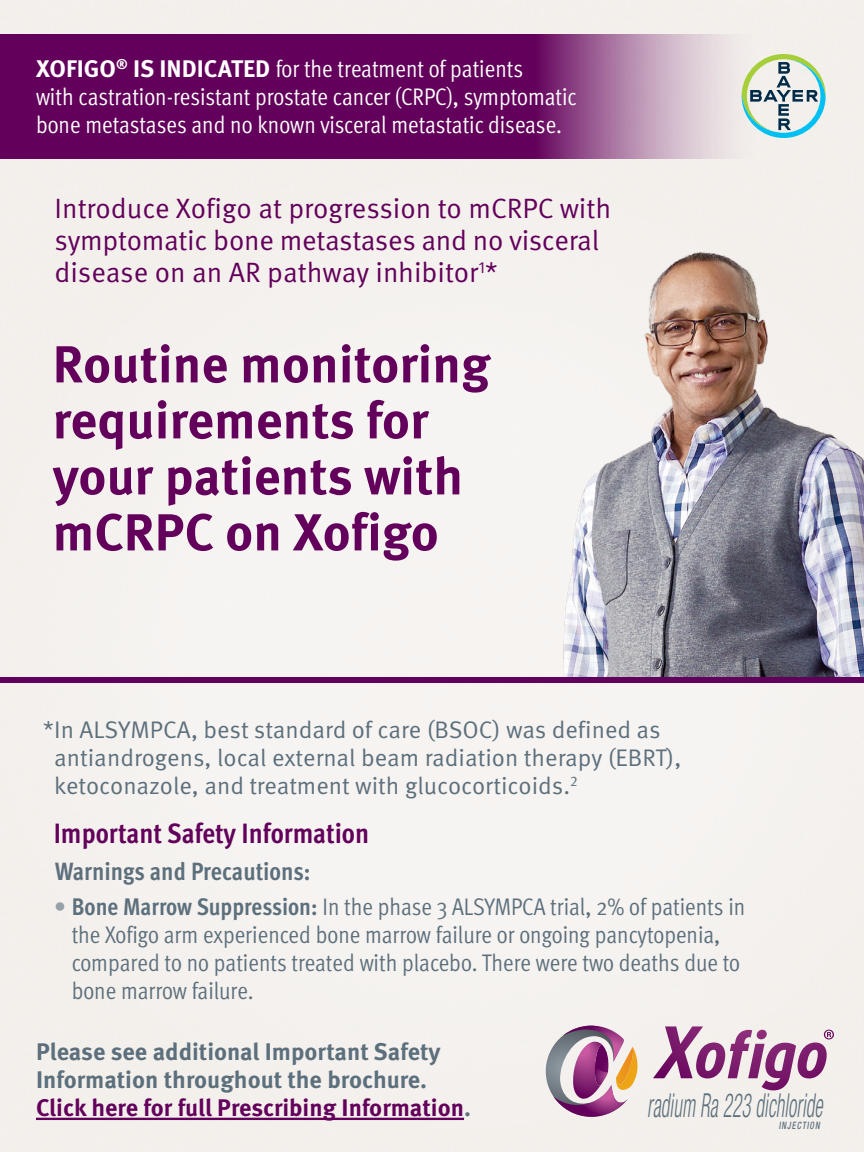
<style>
.page{position:relative;width:864px;height:1152px;background:#f4f1ee}
.page>*{position:absolute;margin:0;border:0;box-sizing:border-box;transform-origin:0 0}
.t1{font:700 52px/56px "Meta Pro";color:#63005b}
.t2{font:italic 300 condensed 33.2px "Helvetica Neue LT Std";letter-spacing:.01em;color:#5c6f7c;scale:.58 1}
.t3{font:28px/32px "Meta Pro Norm";letter-spacing:-.01em;color:#63005b}
.t4{font:700 condensed 28px "Meta Pro";color:#63005b}
.t5{font:700 condensed 25px "Meta Pro";color:#5c6f7c}
.t6{font:24px/28px "Meta Pro Cond Norm";color:#5c6f7c}
.t7{font:24px/28px "Meta Pro Cond Norm";letter-spacing:-.005em;color:#fff}
.t8{font:24px/28px "Meta Pro Norm";color:#5c6f7c}
.t9{font:700 24px/28px "Meta Pro";color:#5c6f7c}
.t10{font:italic 500 condensed 10.2px "Helvetica Neue LT Std";letter-spacing:.13em;color:#5c6f7c;scale:.79 1}
.s1{font-family:"Meta Pro";font-weight:700}
.s2{font-family:"Meta Pro Norm";color:#95a0a9}
.s3{font-family:"Meta Pro";font-weight:700;font-stretch:condensed}
.s4{color:#63005b}
</style>
<div class="page">
<svg style="left:0;top:34px;width:784px;height:124px;fill:#63005b"></svg>
<svg style="left:742px;top:54px;width:84px;height:84px"></svg>
<svg style="left:546px;top:1026px;width:92px;height:91px"></svg>
<svg style="left:653px;top:1026px;width:181px;height:64px"></svg>
<img style="left:547px;top:222px;width:317px;height:455px">
<div style="left:0;top:677px;width:864px;height:6px;background:#63005b"></div>
<hr style="left:36px;top:1118px;width:428px;height:2px;background:#63005b">
<p class="t7" style="left:36px;top:53px;width:542px"><span class="s1">XOFIGO</span><sup>®</sup> <span class="s1">IS INDICATED</span> for the treatment of patients<br>with castration-resistant prostate cancer (CRPC), symptomatic bone metastases and no known visceral metastatic disease.</p>
<p class="t3" style="left:55px;top:191px;width:558px">Introduce Xofigo at progression to mCRPC with symptomatic bone metastases and no visceral disease on an AR pathway inhibitor<sup>1</sup>*</p>
<h1 class="t1" style="left:53px;top:333px;width:439px">Routine monitoring requirements for your patients with mCRPC on Xofigo</h1>
<p class="t8" style="left:54px;top:714px;width:629px;text-indent:-11px">*In ALSYMPCA, best standard of care (BSOC) was defined as antiandrogens, local external beam radiation therapy (EBRT), ketoconazole, and treatment with glucocorticoids.<sup>2</sup></p>
<p class="t4" style="left:54px;top:812px;width:317px">Important Safety Information</p>
<p class="t5" style="left:55px;top:852px;width:257px">Warnings and Precautions:</p>
<p class="t6" style="left:72px;top:892px;width:675px;text-indent:-18px"><span class="s2">•</span> <span class="s3">Bone Marrow Suppression:</span> In the phase 3 ALSYMPCA trial, 2% of patients in the Xofigo arm experienced bone marrow failure or ongoing pancytopenia, compared to no patients treated with placebo. There were two deaths due to bone marrow failure.</p>
<p class="t9" style="left:36px;top:1036px;width:436px">Please see additional Important Safety<br>Information throughout the brochure.<br><span class="s4">Click here for full Prescribing Information</span>.</p>
<h2 class="t2" style="left:647px;top:1087px;width:304px">radium Ra 223 dichloride</h2>
<p class="t10" style="left:779px;top:1120px;width:53px">INJECTION</p>
</div>
